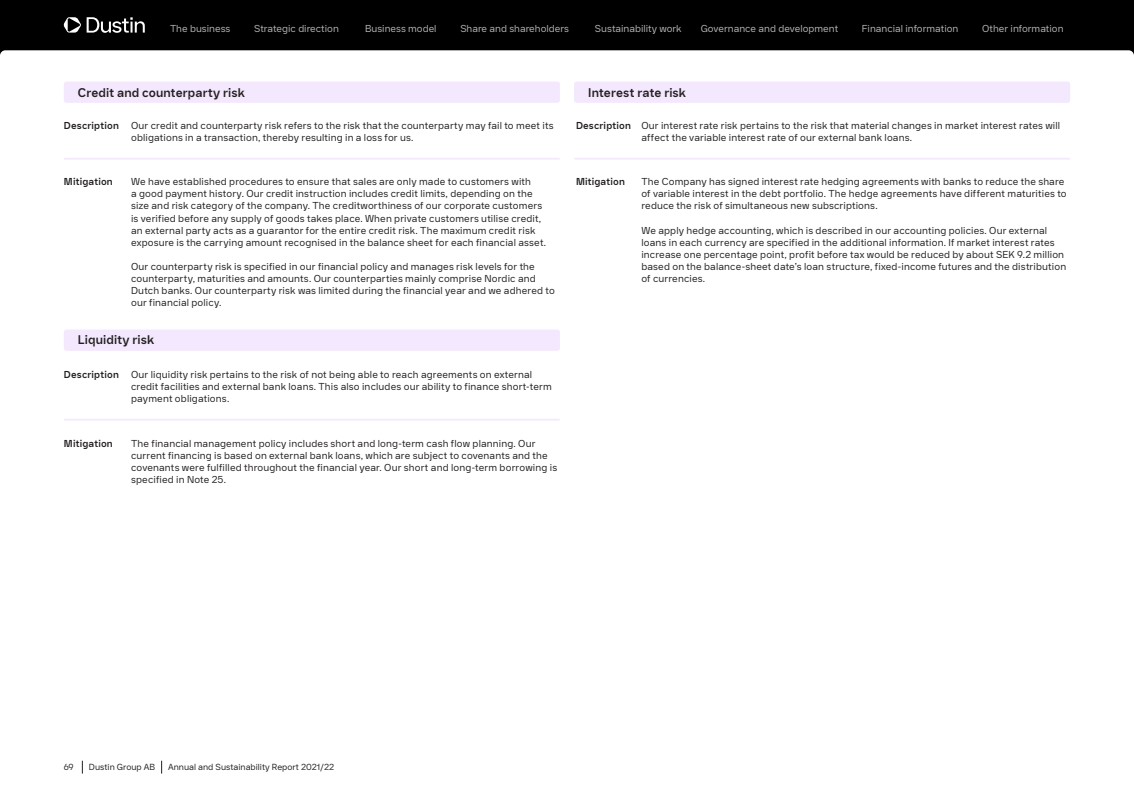
<style>
.page{position:relative;width:1134px;height:798px;background:#fff}
.page>*{position:absolute;margin:0;border:0;box-sizing:border-box;transform-origin:0 0}
.bröd_bakvagn{font:700 12.5px "Dustin Sans";letter-spacing:.01em;color:#231f20}
.bröd_bakvagn-2{font:10px/12px "Dustin Sans";letter-spacing:.015em;color:#231f20}
.t1{font:10px "Dustin Sans";color:#b4b4b4}
.bröd_bakvagn-3{font:700 10px "Dustin Sans";letter-spacing:.02em;color:#231f20}
.t2{font:8.75px "Dustin Sans";color:#231f20}
</style>
<div class="page">
<svg style="left:82px;top:760px;width:1px;height:13px"></svg>
<svg style="left:161px;top:760px;width:1px;height:13px"></svg>
<div style="left:64px;top:81px;width:496px;height:22px;background:#f3e8fd;border-radius:3px"></div>
<hr style="left:64px;top:158px;width:496px;height:1px;background:#f3e8fd">
<div style="left:64px;top:329px;width:496px;height:21px;background:#f3e8fd;border-radius:3px"></div>
<hr style="left:64px;top:418px;width:496px;height:2px;background:#f3e8fd">
<div style="left:574px;top:81px;width:496px;height:22px;background:#f3e8fd;border-radius:3px"></div>
<hr style="left:574px;top:158px;width:496px;height:1px;background:#f3e8fd">
<svg style="left:0;top:0;width:1134px;height:55px;background:#161616"></svg>
<svg style="left:87px;top:17px;width:58px;height:16px"></svg>
<svg style="left:64px;top:17px;width:17px;height:16px"></svg>
<p class="t1" style="left:170px;top:22px;width:62px">The business</p>
<p class="t1" style="left:254px;top:22px;width:86px">Strategic direction</p>
<p class="t1" style="left:365px;top:22px;width:73px">Business model</p>
<p class="t1" style="left:460px;top:22px;width:110px">Share and shareholders</p>
<p class="t1" style="left:595px;top:22px;width:88px">Sustainability work</p>
<p class="t1" style="left:701px;top:22px;width:139px">Governance and development</p>
<p class="t1" style="left:862px;top:22px;width:98px">Financial information</p>
<p class="t1" style="left:982px;top:22px;width:83px">Other information</p>
<p class="bröd_bakvagn" style="left:78px;top:84px;width:168px">Credit and counterparty risk</p>
<p class="bröd_bakvagn-3" style="left:64px;top:119px;width:56px">Description</p>
<p class="bröd_bakvagn-2" style="left:131px;top:119px;width:424px">Our credit and counterparty risk refers to the risk that the counterparty may fail to meet its obligations in a transaction, thereby resulting in a loss for us.</p>
<p class="bröd_bakvagn-2" style="left:131px;top:176px;width:416px">We have established procedures to ensure that sales are only made to customers with<br>a good payment history. Our credit instruction includes credit limits, depending on the size and risk category of the company. The creditworthiness of our corporate customers is verified before any supply of goods takes place. When private customers utilise credit, an external party acts as a guarantor for the entire credit risk. The maximum credit risk exposure is the carrying amount recognised in the balance sheet for each financial asset.</p>
<p class="bröd_bakvagn-2" style="left:131px;top:260px;width:425px">Our counterparty risk is specified in our financial policy and manages risk levels for the counterparty, maturities and amounts. Our counterparties mainly comprise Nordic and Dutch banks. Our counterparty risk was limited during the financial year and we adhered to our financial policy.</p>
<p class="bröd_bakvagn" style="left:78px;top:331px;width:78px">Liquidity risk</p>
<p class="bröd_bakvagn-3" style="left:64px;top:367px;width:56px">Description</p>
<p class="bröd_bakvagn-3" style="left:64px;top:175px;width:50px">Mitigation</p>
<p class="bröd_bakvagn-2" style="left:131px;top:368px;width:422px">Our liquidity risk pertains to the risk of not being able to reach agreements on external credit facilities and external bank loans. This also includes our ability to finance short-term payment obligations.</p>
<p class="bröd_bakvagn-2" style="left:131px;top:437px;width:428px">The financial management policy includes short and long-term cash flow planning. Our current financing is based on external bank loans, which are subject to covenants and the covenants were fulfilled throughout the financial year. Our short and long-term borrowing is specified in Note 25.</p>
<p class="bröd_bakvagn-3" style="left:64px;top:436px;width:50px">Mitigation</p>
<p class="bröd_bakvagn" style="left:588px;top:84px;width:99px">Interest rate risk</p>
<p class="bröd_bakvagn-3" style="left:576px;top:119px;width:56px">Description</p>
<p class="bröd_bakvagn-2" style="left:641px;top:119px;width:420px">Our interest rate risk pertains to the risk that material changes in market interest rates will affect the variable interest rate of our external bank loans.</p>
<p class="bröd_bakvagn-2" style="left:641px;top:176px;width:427px">The Company has signed interest rate hedging agreements with banks to reduce the share of variable interest in the debt portfolio. The hedge agreements have different maturities to reduce the risk of simultaneous new subscriptions.</p>
<p class="bröd_bakvagn-2" style="left:641px;top:224px;width:426px">We apply hedge accounting, which is described in our accounting policies. Our external loans in each currency are specified in the additional information. If market interest rates increase one percentage point, profit before tax would be reduced by about SEK 9.2 million based on the balance-sheet date’s loan structure, fixed-income futures and the distribution of currencies.</p>
<p class="bröd_bakvagn-3" style="left:576px;top:175px;width:50px">Mitigation</p>
<p class="t2" style="left:64px;top:761px;width:11px">69</p>
<p class="t2" style="left:89px;top:761px;width:68px">Dustin Group AB</p>
<p class="t2" style="left:168px;top:761px;width:168px">Annual and Sustainability Report 2021/22</p>
</div>
